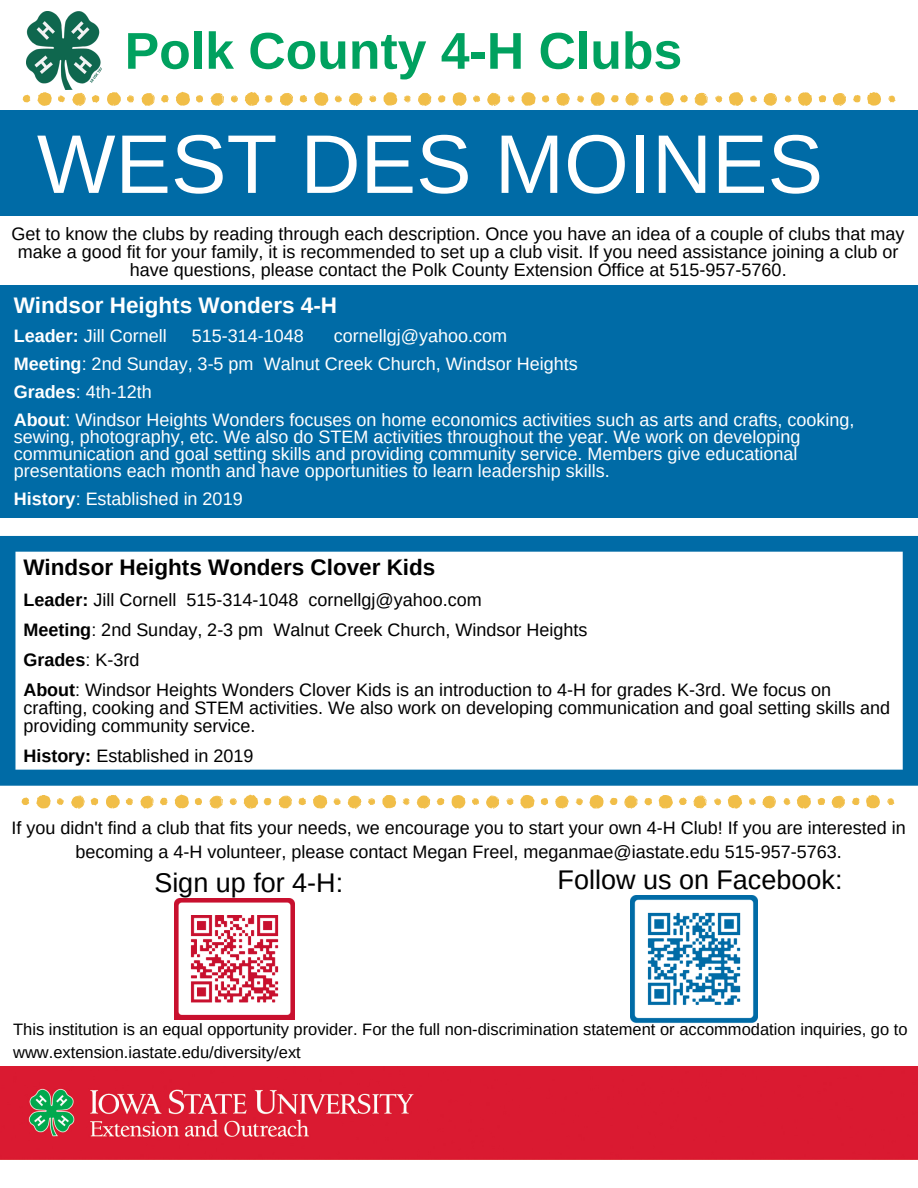
<style>
.page{position:relative;width:918px;height:1188px;background:#fff}
.page>*{position:absolute;margin:0;border:0;box-sizing:border-box;transform-origin:0 0}
.t1{font:83.25px "Arimo";color:#fff}
.t2{font:700 51.75px "Arimo";color:#00a15f}
.t3{font:27px "Arimo";color:#000}
.t4{font:700 22.5px "Arimo";color:#000}
.t5{font:700 22.5px "Arimo";color:#fff}
.t6{font:18px/18px "Arimo";color:#000;text-align:center}
.t7{font:18px/28px "Arimo";color:#fff}
.t8{font:16.5px/22.5px "Arimo";color:#000}
.s1{font-weight:700}
</style>
<div class="page">
<img style="left:0;top:1067px;width:917px;height:92px">
<div style="left:0;top:110px;width:918px;height:106px;background:#006ba6"></div>
<svg style="left:314px;top:92px;width:14px;height:14px"></svg>
<svg style="left:280px;top:93px;width:13px;height:13px"></svg>
<svg style="left:245px;top:92px;width:14px;height:14px"></svg>
<svg style="left:625px;top:93px;width:14px;height:13px"></svg>
<svg style="left:591px;top:92px;width:14px;height:14px"></svg>
<svg style="left:211px;top:93px;width:13px;height:13px"></svg>
<svg style="left:556px;top:93px;width:14px;height:13px"></svg>
<svg style="left:521px;top:92px;width:15px;height:14px"></svg>
<svg style="left:176px;top:92px;width:14px;height:14px"></svg>
<svg style="left:487px;top:93px;width:13px;height:13px"></svg>
<svg style="left:452px;top:92px;width:15px;height:14px"></svg>
<svg style="left:764px;top:93px;width:13px;height:13px"></svg>
<svg style="left:142px;top:93px;width:13px;height:13px"></svg>
<svg style="left:418px;top:93px;width:13px;height:13px"></svg>
<svg style="left:383px;top:92px;width:14px;height:14px"></svg>
<svg style="left:729px;top:92px;width:14px;height:14px"></svg>
<svg style="left:107px;top:92px;width:14px;height:14px"></svg>
<svg style="left:695px;top:93px;width:13px;height:13px"></svg>
<svg style="left:72px;top:93px;width:14px;height:13px"></svg>
<svg style="left:660px;top:92px;width:14px;height:14px"></svg>
<svg style="left:37px;top:92px;width:15px;height:14px"></svg>
<svg style="left:349px;top:93px;width:14px;height:13px"></svg>
<svg style="left:798px;top:92px;width:14px;height:14px"></svg>
<svg style="left:833px;top:93px;width:13px;height:13px"></svg>
<svg style="left:867px;top:92px;width:14px;height:14px"></svg>
<svg style="left:231px;top:95px;width:7px;height:7px"></svg>
<svg style="left:161px;top:95px;width:8px;height:8px"></svg>
<svg style="left:196px;top:95px;width:7px;height:7px"></svg>
<svg style="left:127px;top:95px;width:7px;height:8px"></svg>
<svg style="left:300px;top:95px;width:7px;height:8px"></svg>
<svg style="left:92px;top:95px;width:7px;height:8px"></svg>
<svg style="left:58px;top:96px;width:7px;height:6px"></svg>
<svg style="left:265px;top:95px;width:8px;height:8px"></svg>
<svg style="left:23px;top:95px;width:7px;height:7px"></svg>
<svg style="left:335px;top:95px;width:7px;height:7px"></svg>
<svg style="left:438px;top:95px;width:8px;height:8px"></svg>
<svg style="left:508px;top:95px;width:7px;height:7px"></svg>
<svg style="left:473px;top:96px;width:7px;height:6px"></svg>
<svg style="left:404px;top:96px;width:7px;height:7px"></svg>
<svg style="left:369px;top:96px;width:7px;height:6px"></svg>
<svg style="left:542px;top:95px;width:7px;height:8px"></svg>
<svg style="left:645px;top:95px;width:8px;height:8px"></svg>
<svg style="left:680px;top:95px;width:8px;height:7px"></svg>
<svg style="left:785px;top:95px;width:7px;height:8px"></svg>
<svg style="left:750px;top:96px;width:7px;height:7px"></svg>
<svg style="left:819px;top:95px;width:7px;height:7px"></svg>
<svg style="left:715px;top:96px;width:8px;height:7px"></svg>
<svg style="left:577px;top:96px;width:7px;height:7px"></svg>
<svg style="left:611px;top:95px;width:8px;height:7px"></svg>
<svg style="left:853px;top:95px;width:8px;height:7px"></svg>
<svg style="left:888px;top:96px;width:8px;height:7px"></svg>
<img style="left:26px;top:12px;width:76px;height:77px">
<svg style="left:0;top:536px;width:918px;height:250px"></svg>
<svg style="left:313px;top:795px;width:14px;height:14px"></svg>
<svg style="left:279px;top:795px;width:13px;height:14px"></svg>
<svg style="left:624px;top:795px;width:14px;height:14px"></svg>
<svg style="left:209px;top:795px;width:14px;height:14px"></svg>
<svg style="left:555px;top:795px;width:14px;height:14px"></svg>
<svg style="left:520px;top:795px;width:15px;height:14px"></svg>
<svg style="left:175px;top:795px;width:14px;height:14px"></svg>
<svg style="left:486px;top:795px;width:13px;height:14px"></svg>
<svg style="left:451px;top:795px;width:14px;height:14px"></svg>
<svg style="left:763px;top:795px;width:13px;height:14px"></svg>
<svg style="left:140px;top:795px;width:14px;height:14px"></svg>
<svg style="left:417px;top:795px;width:13px;height:14px"></svg>
<svg style="left:382px;top:795px;width:14px;height:14px"></svg>
<svg style="left:728px;top:795px;width:14px;height:14px"></svg>
<svg style="left:106px;top:795px;width:14px;height:14px"></svg>
<svg style="left:693px;top:795px;width:14px;height:14px"></svg>
<svg style="left:71px;top:795px;width:14px;height:14px"></svg>
<svg style="left:659px;top:795px;width:14px;height:14px"></svg>
<svg style="left:36px;top:795px;width:15px;height:14px"></svg>
<svg style="left:348px;top:795px;width:13px;height:14px"></svg>
<svg style="left:797px;top:795px;width:14px;height:14px"></svg>
<svg style="left:832px;top:795px;width:13px;height:14px"></svg>
<svg style="left:866px;top:795px;width:14px;height:14px"></svg>
<svg style="left:230px;top:798px;width:7px;height:7px"></svg>
<svg style="left:160px;top:798px;width:8px;height:7px"></svg>
<svg style="left:195px;top:798px;width:7px;height:7px"></svg>
<svg style="left:126px;top:798px;width:7px;height:7px"></svg>
<svg style="left:298px;top:798px;width:8px;height:7px"></svg>
<svg style="left:91px;top:798px;width:7px;height:7px"></svg>
<svg style="left:57px;top:798px;width:7px;height:7px"></svg>
<svg style="left:244px;top:795px;width:27px;height:14px"></svg>
<svg style="left:21px;top:797px;width:8px;height:8px"></svg>
<svg style="left:334px;top:798px;width:7px;height:7px"></svg>
<svg style="left:437px;top:798px;width:7px;height:7px"></svg>
<svg style="left:506px;top:798px;width:8px;height:7px"></svg>
<svg style="left:472px;top:798px;width:7px;height:7px"></svg>
<svg style="left:403px;top:798px;width:7px;height:7px"></svg>
<svg style="left:368px;top:798px;width:7px;height:7px"></svg>
<svg style="left:541px;top:798px;width:7px;height:7px"></svg>
<svg style="left:644px;top:798px;width:8px;height:8px"></svg>
<svg style="left:679px;top:797px;width:8px;height:8px"></svg>
<svg style="left:783px;top:798px;width:7px;height:7px"></svg>
<svg style="left:749px;top:798px;width:7px;height:7px"></svg>
<svg style="left:817px;top:798px;width:8px;height:7px"></svg>
<svg style="left:714px;top:798px;width:8px;height:8px"></svg>
<svg style="left:576px;top:798px;width:7px;height:7px"></svg>
<svg style="left:589px;top:795px;width:29px;height:14px"></svg>
<svg style="left:852px;top:798px;width:8px;height:7px"></svg>
<svg style="left:887px;top:798px;width:7px;height:7px"></svg>
<img style="left:630px;top:895px;width:127px;height:128px">
<img style="left:175px;top:898px;width:120px;height:122px">
<div style="left:0;top:285px;width:918px;height:233px;background:#006ba6"></div>
<h2 class="t2" style="left:125px;top:22px;width:559px">Polk County 4-H Clubs</h2>
<h1 class="t1" style="left:37px;top:118px;width:788px">WEST DES MOINES</h1>
<p class="t6" style="left:12px;top:225px;width:894px">Get to know the clubs by reading through each description. Once you have an idea of a couple of clubs that may make a good fit for your family, it is recommended to set up a club visit. If you need assistance joining a club or have questions, please contact the Polk County Extension Office at 515-957-5760.</p>
<p class="t5" style="left:14px;top:293px;width:325px">Windsor Heights Wonders 4-H</p>
<p class="t7" style="left:14px;top:322px;width:154px"><span class="s1">Leader:</span> Jill Cornell</p>
<p class="t7" style="left:192px;top:322px;width:114px">515-314-1048</p>
<p class="t7" style="left:14px;top:322px;width:842px;text-indent:320px">cornellgj@yahoo.com<br><span class="s1">Meeting</span>: 2nd Sunday, 3-5 pm Walnut Creek Church, Windsor Heights<br><span class="s1">Grades</span>: 4th-12th<br><span class="s1">About</span>: Windsor Heights Wonders focuses on home economics activities such as arts and crafts, cooking,</p>
<p class="t7" style="left:14px;top:429px;width:788px;line-height:17px">sewing, photography, etc. We also do STEM activities throughout the year. We work on developing communication and goal setting skills and providing community service. Members give educational presentations each month and have opportunities to learn leadership skills.</p>
<p class="t7" style="left:14px;top:485px;width:231px"><span class="s1">History</span>: Established in 2019</p>
<p class="t4" style="left:23px;top:555px;width:414px">Windsor Heights Wonders Clover Kids</p>
<p class="t6" style="left:23px;top:585px;width:809px;line-height:30px;text-align:left"><span class="s1">Leader:</span> Jill Cornell 515-314-1048 cornellgj@yahoo.com<br><span class="s1">Meeting</span>: 2nd Sunday, 2-3 pm Walnut Creek Church, Windsor Heights<br><span class="s1">Grades</span>: K-3rd<br><span class="s1">About</span>: Windsor Heights Wonders Clover Kids is an introduction to 4-H for grades K-3rd. We focus on</p>
<p class="t6" style="left:23px;top:699px;width:868px;text-align:left">crafting, cooking and STEM activities. We also work on developing communication and goal setting skills and providing community service.</p>
<p class="t6" style="left:23px;top:747px;width:232px"><span class="s1">History:</span> Established in 2019</p>
<p class="t6" style="left:12px;top:815px;width:896px;line-height:24.8px">If you didn't find a club that fits your needs, we encourage you to start your own 4-H Club! If you are interested in becoming a 4-H volunteer, please contact Megan Freel, meganmae@iastate.edu 515-957-5763.</p>
<h3 class="t3" style="left:154px;top:868px;width:190px">Sign up for 4-H:</h3>
<h3 class="t3" style="left:558px;top:864px;width:286px">Follow us on Facebook:</h3>
<p class="t8" style="left:13px;top:1018px;width:896px">This institution is an equal opportunity provider. For the full non-discrimination statement or accommodation inquiries, go to www.extension.iastate.edu/diversity/ext</p>
</div>
